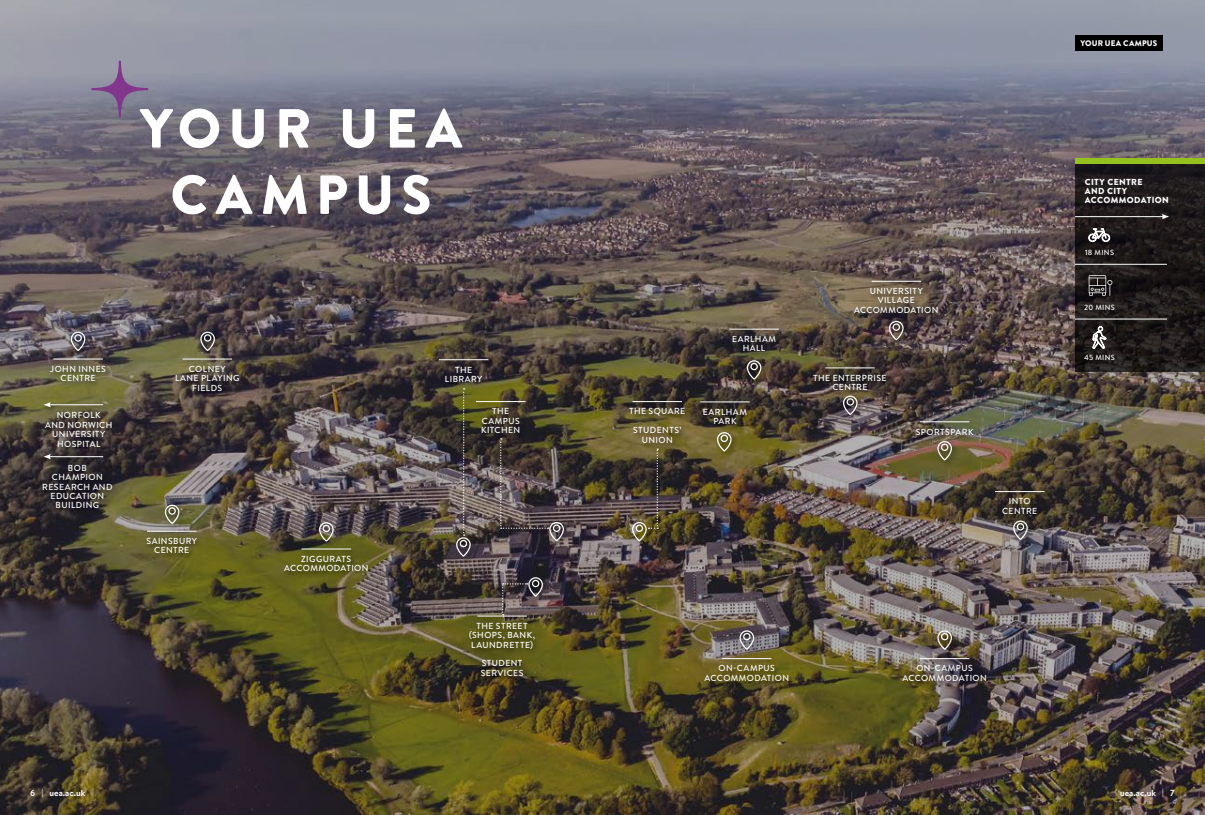
<style>
.page{position:relative;width:1205px;height:815px;background:#fff}
.page>*{position:absolute;margin:0;border:0;box-sizing:border-box;transform-origin:0 0}
.t1{font:900 55px/66.2px "Brandon Text";letter-spacing:.13em;color:#fff;text-align:center}
.t2{font:500 8.75px/9.4px "Brandon Text";letter-spacing:.05em;color:#fff;text-align:center}
.t3{font:900 8.75px/9.4px "Brandon Text";letter-spacing:.045em;color:#fff}
.t4{font:700 8.75px "Brandon Text";color:#fff}
.t5{font:900 8.12px "Brandon Text";letter-spacing:.025em;color:#fff}
.t6{font:500 7.5px "Brandon Text";letter-spacing:.055em;color:#fff}
</style>
<div class="page">
<img style="left:0;top:0;width:1205px;height:815px">
<svg style="left:1075px;top:164px;width:130px;height:208px;background:#1e1a1a"></svg>
<div style="left:1075px;top:158px;width:130px;height:6px;background:#95c11f"></div>
<hr style="left:1075px;top:216px;width:89px;height:1px;background:#fff">
<svg style="left:1162px;top:214px;width:7px;height:5px"></svg>
<hr style="left:1075px;top:264px;width:92px;height:1px;background:#fff">
<svg style="left:1088px;top:228px;width:22px;height:14px"></svg>
<hr style="left:1075px;top:319px;width:92px;height:1px;background:#fff">
<svg style="left:1092px;top:326px;width:14px;height:23px"></svg>
<svg style="left:1088px;top:275px;width:24px;height:21px"></svg>
<div style="left:41px;top:278px;width:1010px;height:410px;background:#000;opacity:.6"></div>
<hr style="left:53px;top:359px;width:50px;height:1px;background:#fff">
<hr style="left:302px;top:549px;width:49px;height:1px;background:#fff">
<hr style="left:729px;top:329px;width:50px;height:1px;background:#fff">
<hr style="left:825px;top:367px;width:50px;height:1px;background:#fff">
<hr style="left:920px;top:421px;width:49px;height:1px;background:#fff">
<svg style="left:318px;top:522px;width:16px;height:22px"></svg>
<svg style="left:716px;top:431px;width:16px;height:23px"></svg>
<svg style="left:746px;top:360px;width:16px;height:22px"></svg>
<svg style="left:888px;top:320px;width:16px;height:22px"></svg>
<svg style="left:842px;top:395px;width:16px;height:22px"></svg>
<svg style="left:1012px;top:520px;width:16px;height:22px"></svg>
<svg style="left:937px;top:630px;width:15px;height:22px"></svg>
<svg style="left:739px;top:630px;width:16px;height:22px"></svg>
<svg style="left:937px;top:440px;width:15px;height:23px"></svg>
<svg style="left:70px;top:331px;width:16px;height:22px"></svg>
<svg style="left:200px;top:331px;width:16px;height:22px"></svg>
<hr style="left:183px;top:359px;width:49px;height:1px;background:#fff">
<svg style="left:164px;top:504px;width:16px;height:22px"></svg>
<hr style="left:147px;top:531px;width:49px;height:1px;background:#fff">
<hr style="left:477px;top:616px;width:50px;height:1px;background:#fff">
<hr style="left:700px;top:401px;width:50px;height:1px;background:#fff">
<hr style="left:920px;top:658px;width:49px;height:1px;background:#fff">
<hr style="left:722px;top:658px;width:49px;height:1px;background:#fff">
<hr style="left:995px;top:491px;width:49px;height:1px;background:#fff">
<hr style="left:871px;top:281px;width:50px;height:1px;background:#fff">
<hr style="left:439px;top:359px;width:49px;height:1px;background:#fff">
<svg style="left:455px;top:388px;width:16px;height:171px;background:#5f584d"></svg>
<hr style="left:476px;top:401px;width:49px;height:1px;background:#fff">
<hr style="left:632px;top:401px;width:50px;height:1px;background:#fff">
<svg style="left:631px;top:449px;width:27px;height:94px;background:#594e3c"></svg>
<svg style="left:502px;top:577px;width:41px;height:38px;background:#5f5558"></svg>
<svg style="left:500px;top:438px;width:64px;height:105px;background:#524847"></svg>
<hr style="left:49px;top:404px;width:54px;height:1px;background:#fff">
<svg style="left:44px;top:402px;width:7px;height:5px"></svg>
<hr style="left:49px;top:456px;width:54px;height:1px;background:#fff">
<svg style="left:44px;top:454px;width:7px;height:5px"></svg>
<svg style="left:92px;top:61px;width:56px;height:56px;background:#877797"></svg>
<div style="left:1075px;top:35px;width:87px;height:16px;background:#000"></div>
<h1 class="t1" style="left:140px;top:94px;width:324px">YOUR UEA<br>CAMPUS</h1>
<p class="t2" style="left:50px;top:364px;width:57px">JOHN INNES<br>CENTRE</p>
<p class="t2" style="left:45px;top:410px;width:69px">NORFOLK<br>AND NORWICH<br>UNIVERSITY<br>HOSPITAL</p>
<p class="t2" style="left:42px;top:463px;width:72px">BOB<br>CHAMPION<br>RESEARCH AND<br>EDUCATION<br>BUILDING</p>
<p class="t2" style="left:175px;top:364px;width:66px">COLNEY<br>LANE PLAYING<br>FIELDS</p>
<p class="t2" style="left:147px;top:536px;width:52px">SAINSBURY<br>CENTRE</p>
<p class="t2" style="left:284px;top:554px;width:86px">ZIGGURATS<br>ACCOMMODATION</p>
<p class="t2" style="left:445px;top:365px;width:39px">THE<br>LIBRARY</p>
<p class="t2" style="left:481px;top:407px;width:41px">THE<br>CAMPUS<br>KITCHEN</p>
<p class="t2" style="left:629px;top:402px;width:58px;line-height:18.8px">THE SQUARE<br>STUDENTS’</p>
<p class="t2" style="left:642px;top:435px;width:33px">UNION</p>
<p class="t2" style="left:732px;top:334px;width:46px">EARLHAM<br>HALL</p>
<p class="t2" style="left:703px;top:407px;width:46px">EARLHAM<br>PARK</p>
<p class="t2" style="left:854px;top:286px;width:86px">UNIVERSITY<br>VILLAGE<br>ACCOMMODATION</p>
<p class="t2" style="left:813px;top:373px;width:75px">THE ENTERPRISE<br>CENTRE</p>
<p class="t2" style="left:916px;top:427px;width:59px">SPORTSPARK</p>
<p class="t2" style="left:1002px;top:497px;width:37px">INTO<br>CENTRE</p>
<p class="t2" style="left:469px;top:621px;width:67px">THE STREET (SHOPS, BANK,<br>LAUNDRETTE)</p>
<p class="t2" style="left:481px;top:658px;width:44px;text-align:left">STUDENT<br>SERVICES</p>
<p class="t2" style="left:704px;top:664px;width:86px">ON-CAMPUS<br>ACCOMMODATION</p>
<p class="t2" style="left:902px;top:664px;width:86px">ON-CAMPUS<br>ACCOMMODATION</p>
<p class="t5" style="left:1080px;top:38px;width:79px">YOUR UEA CAMPUS</p>
<p class="t3" style="left:1085px;top:177px;width:86px">CITY CENTRE<br>AND CITY<br>ACCOMMODATION</p>
<p class="t6" style="left:1085px;top:247px;width:31px">18 MINS</p>
<p class="t6" style="left:1084px;top:302px;width:32px">20 MINS</p>
<p class="t6" style="left:1084px;top:352px;width:32px">45 MINS</p>
<p class="t4" style="left:30px;top:787px;width:57px">6 | uea.ac.uk</p>
<p class="t4" style="left:1120px;top:787px;width:56px">uea.ac.uk | 7</p>
</div>
